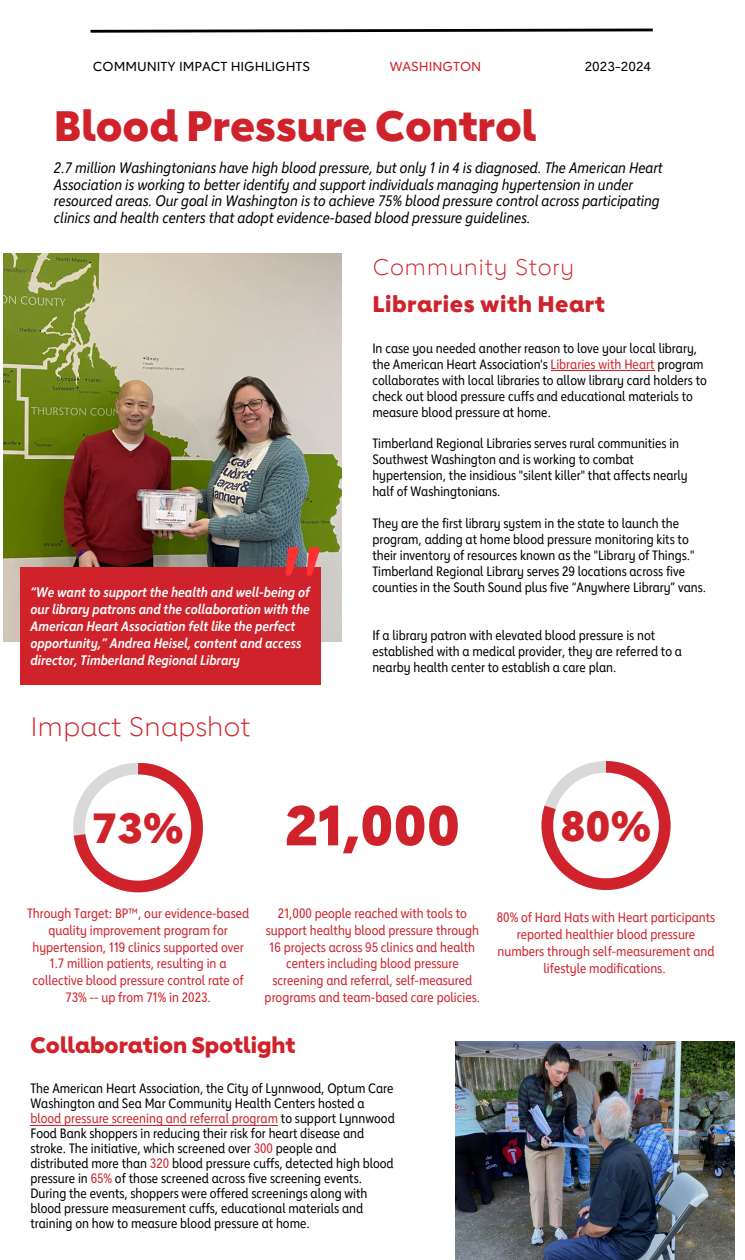
<style>
.page{position:relative;width:745px;height:1260px;background:#fff}
.page>*{position:absolute;margin:0;border:0;box-sizing:border-box;transform-origin:0 0}
.t1{font:500 100.88px "Quicksand";color:#ff3131}
.t2{font:800 55.5px "Lub Dub";color:#cf222b}
.t3{font:800 42.38px "Lub Dub";color:#cf222b}
.t4{font:800 42px "Lub Dub";color:#cf222b}
.t5{font:800 41.88px "Lub Dub";color:#cf222b}
.t6{font:300 26.62px "Lub Dub";color:#cf222b}
.t7{font:800 22.5px "Lub Dub";letter-spacing:.025em;color:#cf222b}
.t8{font:300 22.5px "Lub Dub";letter-spacing:.025em;color:#cf222b}
.t9{font:800 22.25px "Lub Dub";color:#cf222b}
.t10{font:italic 15.12px/16.9px "Lub Dub Condensed";color:#000}
.t11{font:italic 700 13.75px/16.9px "Lub Dub Condensed";color:#fff}
.t12{font:13.5px/16px "Lub Dub Condensed";color:#000001}
.t13{font:13.5px/15px "Lub Dub Condensed";color:#000}
.t14{font:13.5px/16.9px "Lub Dub Condensed";color:#cf222b;text-align:center}
.t15{font:500 13px "Lub Dub";color:#000001}
.t16{font:500 13px "Lub Dub";color:#cf222b}
.s1{color:#cf222b}
</style>
<div class="page">
<img style="left:3px;top:254px;width:338px;height:387px">
<svg style="left:475px;top:28px;width:178px;height:4px"></svg>
<hr style="left:550px;top:370px;width:104px;height:1px;background:#cf222b">
<img style="left:6px;top:507px;width:336px;height:386px">
<svg style="left:541px;top:761px;width:129px;height:129px"></svg>
<svg style="left:73px;top:763px;width:130px;height:129px"></svg>
<div style="left:21px;top:567px;width:300px;height:118px;background:#cf222b"></div>
<img style="left:455px;top:1041px;width:279px;height:219px">
<img style="left:90px;top:29px;width:562px;height:4px">
<img style="left:281px;top:521px;width:42px;height:118px">
<hr style="left:31px;top:1125px;width:247px;height:1px;background:#cf222b">
<p class="t15" style="left:93px;top:58px;width:218px">COMMUNITY IMPACT HIGHLIGHTS</p>
<p class="t16" style="left:389px;top:58px;width:93px">WASHINGTON</p>
<p class="t15" style="left:584px;top:58px;width:68px">2023-2024</p>
<h3 class="t3" style="left:54px;top:98px;width:483px">Blood Pressure Control</h3>
<p class="t10" style="left:54px;top:159px;width:610px">2.7 million Washingtonians have high blood pressure, but only 1 in 4 is diagnosed. The American Heart Association is working to better identify and support individuals managing hypertension in under resourced areas. Our goal in Washington is to achieve 75% blood pressure control across participating clinics and health centers that adopt evidence-based blood pressure guidelines.</p>
<h4 class="t8" style="left:372px;top:252px;width:203px">Community Story</h4>
<p class="t7" style="left:372px;top:289px;width:234px">Libraries with Heart</p>
<h1 class="t12" style="left:372px;top:340px;width:336px">In case you needed another reason to love your local library, the American Heart Association's <span class="s1">Libraries with Heart</span> program collaborates with local libraries to allow library card holders to check out blood pressure cuffs and educational materials to measure blood pressure at home.</h1>
<p class="t12" style="left:372px;top:435px;width:317px">Timberland Regional Libraries serves rural communities in Southwest Washington and is working to combat hypertension, the insidious "silent killer" that affects nearly half of Washingtonians.</p>
<p class="t12" style="left:372px;top:515px;width:335px">They are the first library system in the state to launch the program, adding at home blood pressure monitoring kits to their inventory of resources known as the "Library of Things." Timberland Regional Library serves 29 locations across five counties in the South Sound plus five “Anywhere Library” vans.</p>
<p class="t12" style="left:372px;top:627px;width:311px">If a library patron with elevated blood pressure is not established with a medical provider, they are referred to a nearby health center to establish a care plan.</p>
<h1 class="t1" style="left:282px;top:517px;width:43px">"</h1>
<h3 class="t11" style="left:30px;top:583px;width:281px">“We want to support the health and well-being of our library patrons and the collaboration with the American Heart Association felt like the perfect opportunity,” Andrea Heisel, content and access director, Timberland Regional Library</h3>
<p class="t6" style="left:30px;top:709px;width:221px">Impact Snapshot</p>
<h3 class="t4" style="left:92px;top:801px;width:93px">73%</h3>
<p class="t2" style="left:284px;top:789px;width:177px">21,000</p>
<p class="t5" style="left:560px;top:799px;width:93px">80%</p>
<p class="t14" style="left:27px;top:904px;width:224px">Through Target: BP™, our evidence-based quality improvement program for hypertension, 119 clinics supported over 1.7 million patients, resulting in a collective blood pressure control rate of 73% -- up from 71% in 2023.</p>
<p class="t14" style="left:264px;top:904px;width:217px">21,000 people reached with tools to support healthy blood pressure through 16 projects across 95 clinics and health centers including blood pressure screening and referral, self-measured programs and team-based care policies.</p>
<p class="t9" style="left:30px;top:1031px;width:266px">Collaboration Spotlight</p>
<p class="t13" style="left:30px;top:1080px;width:366px">The American Heart Association, the City of Lynnwood, Optum Care Washington and Sea Mar Community Health Centers hosted a <span class="s1">blood pressure screening and referral program</span> to support Lynnwood Food Bank shoppers in reducing their risk for heart disease and stroke. The initiative, which screened over <span class="s1">300</span> people and distributed more than <span class="s1">320</span> blood pressure cuffs, detected high blood pressure in <span class="s1">65%</span> of those screened across five screening events.<br>During the events, shoppers were offered screenings along with blood pressure measurement cuffs, educational materials and training on how to measure blood pressure at home.</p>
<p class="t14" style="left:496px;top:909px;width:220px">80% of Hard Hats with Heart participants reported healthier blood pressure numbers through self-measurement and lifestyle modifications.</p>
</div>
